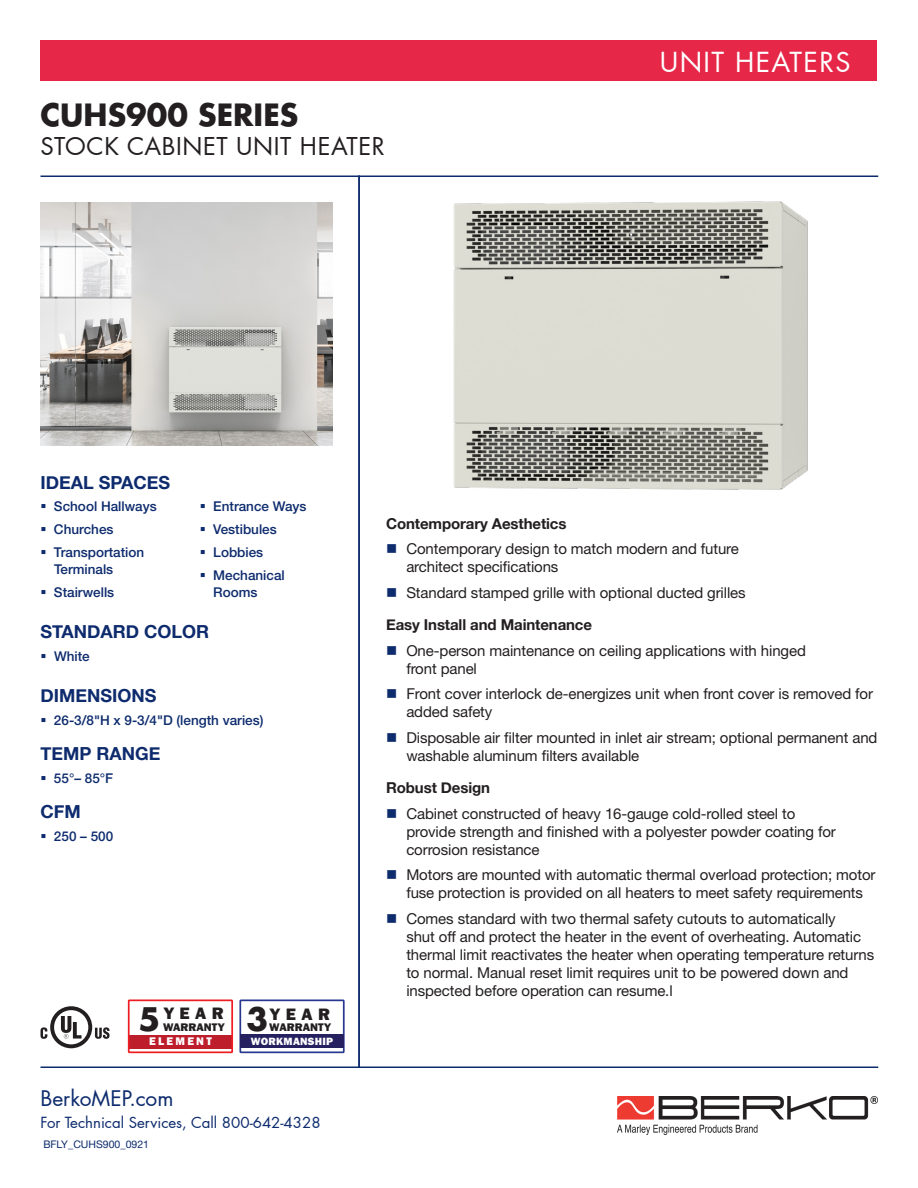
<style>
.page{position:relative;width:918px;height:1188px;background:#fff}
.page>*{position:absolute;margin:0;border:0;box-sizing:border-box;transform-origin:0 0}
.t1{font:700 31.65px "Futura";color:#231f20}
.t2{font:700 30px "Futura LT Pro";color:#231f20}
.t3{font:27px "Futura LT Pro";letter-spacing:.05em;color:#fff}
.t4{font:24px "Futura LT Pro";letter-spacing:.025em;color:#231f20}
.t5{font:21px "Futura LT Pro";color:#0d2b6d}
.t6{font:700 18px "Helvetica Neue";color:#0d2b6d}
.t7{font:800 17.1px "Franklin Gothic";letter-spacing:.32em;color:#231f20}
.t8{font:15px/18px "Helvetica Neue LT Std";letter-spacing:-.005em;color:#231f20}
.t9{font:700 15px "Helvetica Neue";letter-spacing:-.005em;color:#231f20}
.t10{font:15px "Futura LT Pro";color:#0d2b6d}
.t11{font:500 13.5px/16.2px "Helvetica Neue LT Std";color:#0d2b6d}
.t12{font:800 11.4px/14.1px "Franklin Gothic";letter-spacing:.035em;color:#231f20}
.t13{font:800 11.4px "Franklin Gothic";color:#231f20}
.t14{font:800 10.8px "Franklin Gothic";letter-spacing:.025em;color:#fff}
.t15{font:10.5px "Helvetica Neue LT Std";color:#0d2b6d}
.s1{font-family:"Futura";font-weight:700;font-size:31.65px}
.s2{color:#fff}
.s3{color:#0d2b6d}
</style>
<div class="page">
<div style="left:40px;top:40px;width:838px;height:41px;background:#e62748"></div>
<hr style="left:40px;top:176px;width:838px;height:1px;background:#0d2b6d">
<hr style="left:40px;top:1066px;width:838px;height:2px;background:#0d2b6d">
<img style="left:617px;top:1097px;width:261px;height:37px">
<img style="left:40px;top:202px;width:292px;height:244px">
<hr style="left:358px;top:176px;width:2px;height:891px;background:#0d2b6d">
<img style="left:453px;top:201px;width:355px;height:289px">
<svg style="left:40px;top:1006px;width:70px;height:42px"></svg>
<div style="left:129px;top:1035px;width:103px;height:13px;background:#be1d2c"></div>
<div style="left:128px;top:999px;width:105px;height:54px;border:2px solid #ee1d23"></div>
<div style="left:239px;top:999px;width:106px;height:54px;border:2px solid #283890"></div>
<div style="left:240px;top:1035px;width:104px;height:13px;background:#252161"></div>
<h2 class="t2" style="left:40px;top:92px;width:259px">CUHS900 SERIES</h2>
<h3 class="t4" style="left:40px;top:130px;width:346px">STOCK CABINET UNIT HEATER</h3>
<h3 class="t3" style="left:660px;top:43px;width:192px">UNIT HEATERS</h3>
<p class="t6" style="left:40px;top:468px;width:131px">IDEAL SPACES</p>
<p class="t11" style="left:40px;top:498px;width:118px">▪ School Hallways</p>
<p class="t11" style="left:40px;top:521px;width:75px">▪ Churches</p>
<p class="t11" style="left:54px;top:544px;width:92px;text-indent:-14px">▪ Transportation<br>Terminals</p>
<p class="t11" style="left:40px;top:584px;width:75px">▪ Stairwells</p>
<p class="t11" style="left:200px;top:498px;width:108px">▪ Entrance Ways</p>
<p class="t11" style="left:200px;top:521px;width:79px">▪ Vestibules</p>
<p class="t11" style="left:200px;top:544px;width:65px">▪ Lobbies</p>
<p class="t11" style="left:213px;top:567px;width:73px;text-indent:-14px">▪ Mechanical<br>Rooms</p>
<p class="t6" style="left:40px;top:618px;width:170px">STANDARD COLOR</p>
<p class="t11" style="left:40px;top:648px;width:51px">▪ White</p>
<p class="t6" style="left:40px;top:681px;width:117px">DIMENSIONS</p>
<p class="t11" style="left:40px;top:712px;width:225px">▪ 26-3/8"H x 9-3/4"D (length varies)</p>
<p class="t6" style="left:40px;top:740px;width:121px">TEMP RANGE</p>
<p class="t11" style="left:40px;top:770px;width:74px">▪ 55°– 85°F</p>
<p class="t6" style="left:40px;top:798px;width:42px">CFM</p>
<p class="t11" style="left:40px;top:828px;width:74px">▪ 250 – 500</p>
<p class="t7" style="left:139px;top:1003px;width:87px"><span class="s1">5</span>YEAR</p>
<p class="t12" style="left:149px;top:1020px;width:77px;text-indent:14px">WARRANTY<br><span class="s2">ELEMENT</span></p>
<p class="t1" style="left:246px;top:996px;width:23px">3</p>
<p class="t7" style="left:247px;top:1003px;width:85px"><span class="s1">1</span>YEAR</p>
<p class="t13" style="left:269px;top:1020px;width:63px">WARRANTY</p>
<p class="t14" style="left:251px;top:1034px;width:84px">WORKMANSHIP</p>
<h3 class="t5" style="left:40px;top:1083px;width:135px">BerkoMEP.com</h3>
<p class="t10" style="left:40px;top:1112px;width:282px">For Technical Services, Call 800-642-4328</p>
<p class="t15" style="left:43px;top:1138px;width:107px">BFLY_CUHS900_0921</p>
<p class="t9" style="left:386px;top:512px;width:182px">Contemporary Aesthetics</p>
<p class="t8" style="left:406px;top:540px;width:334px;text-indent:-20px"><span class="s3">■</span> Contemporary design to match modern and future architect specifications</p>
<p class="t8" style="left:386px;top:583px;width:361px"><span class="s3">■</span> Standard stamped grille with optional ducted grilles</p>
<p class="t9" style="left:386px;top:613px;width:208px">Easy Install and Maintenance</p>
<p class="t8" style="left:406px;top:641px;width:401px;text-indent:-20px"><span class="s3">■</span> One-person maintenance on ceiling applications with hinged front panel</p>
<p class="t8" style="left:406px;top:685px;width:468px;text-indent:-20px"><span class="s3">■</span> Front cover interlock de-energizes unit when front cover is removed for added safety</p>
<p class="t8" style="left:406px;top:728px;width:473px;text-indent:-20px"><span class="s3">■</span> Disposable air filter mounted in inlet air stream; optional permanent and washable aluminum filters available</p>
<p class="t9" style="left:386px;top:776px;width:106px">Robust Design</p>
<p class="t8" style="left:406px;top:804px;width:431px;text-indent:-20px"><span class="s3">■</span> Cabinet constructed of heavy 16-gauge cold-rolled steel to provide strength and finished with a polyester powder coating for corrosion resistance</p>
<p class="t8" style="left:386px;top:866px;width:491px;text-align:center"><span class="s3">■</span> Motors are mounted with automatic thermal overload protection; motor fuse protection is provided on all heaters to meet safety requirements</p>
<p class="t8" style="left:406px;top:909px;width:470px;text-indent:-20px"><span class="s3">■</span> Comes standard with two thermal safety cutouts to automatically<br>shut off and protect the heater in the event of overheating. Automatic thermal limit reactivates the heater when operating temperature returns to normal. Manual reset limit requires unit to be powered down and inspected before operation can resume.l</p>
</div>
